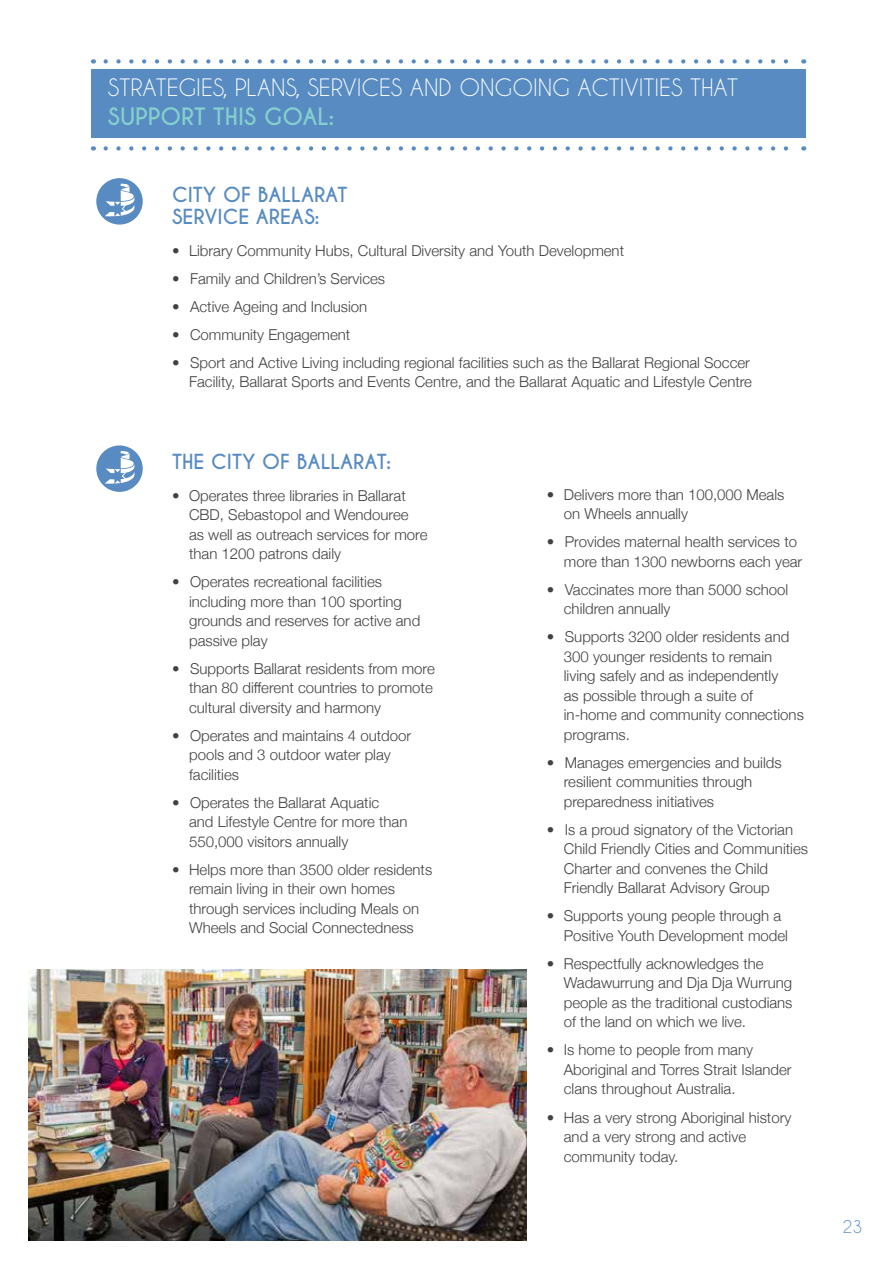
<style>
.page{position:relative;width:893px;height:1263px;background:#fff}
.page>*{position:absolute;margin:0;border:0;box-sizing:border-box;transform-origin:0 0}
.t1{font:22.5px "Caviar Dreams";color:#fff}
.t2{font:700 22.5px "Caviar Dreams";color:#85d0ce}
.t3{font:700 19.5px/22.5px "Caviar Dreams";color:#578bc1}
.t4{font:16.5px "Caviar Dreams";color:#578bc1}
.t5{font:300 15px/19.5px "Helvetica Neue";color:#414042}
</style>
<div class="page">
<div style="left:91px;top:69px;width:714px;height:68px;background:#578bc1"></div>
<svg style="left:106px;top:146px;width:682px;height:5px"></svg>
<svg style="left:106px;top:59px;width:682px;height:5px"></svg>
<div style="left:96px;top:178px;width:47px;height:47px;background:#578bc1;border-radius:50%"></div>
<svg style="left:105px;top:184px;width:29px;height:32px"></svg>
<div style="left:96px;top:445px;width:47px;height:47px;background:#578bc1;border-radius:50%"></div>
<svg style="left:105px;top:451px;width:29px;height:33px"></svg>
<img style="left:29px;top:969px;width:497px;height:271px">
<h1 class="t1" style="left:108px;top:74px;width:632px">STRATEGIES, PLANS, SERVICES AND ONGOING ACTIVITIES THAT</h1>
<h1 class="t2" style="left:108px;top:103px;width:228px">SUPPORT THIS GOAL:</h1>
<h2 class="t3" style="left:172px;top:184px;width:177px">CITY OF BALLARAT<br>SERVICE AREAS:</h2>
<p class="t5" style="left:172px;top:240px;width:454px">• Library Community Hubs, Cultural Diversity and Youth Development</p>
<p class="t5" style="left:172px;top:268px;width:215px">• Family and Children’s Services</p>
<p class="t5" style="left:172px;top:296px;width:197px">• Active Ageing and Inclusion</p>
<p class="t5" style="left:172px;top:324px;width:180px">• Community Engagement</p>
<p class="t5" style="left:172px;top:352px;width:581px;text-align:right">• Sport and Active Living including regional facilities such as the Ballarat Regional Soccer<br>Facility, Ballarat Sports and Events Centre, and the Ballarat Aquatic and Lifestyle Centre</p>
<h2 class="t3" style="left:172px;top:451px;width:221px">THE CITY OF BALLARAT:</h2>
<p class="t5" style="left:189px;top:484px;width:240px;text-indent:-17px">• Operates three libraries in Ballarat<br>CBD, Sebastopol and Wendouree<br>as well as outreach services for more than 1200 patrons daily</p>
<p class="t5" style="left:189px;top:571px;width:233px;text-indent:-17px">• Operates recreational facilities including more than 100 sporting grounds and reserves for active and passive play</p>
<p class="t5" style="left:189px;top:657px;width:247px;text-indent:-17px">• Supports Ballarat residents from more than 80 different countries to promote cultural diversity and harmony</p>
<p class="t5" style="left:189px;top:724px;width:224px;text-indent:-17px">• Operates and maintains 4 outdoor pools and 3 outdoor water play facilities</p>
<p class="t5" style="left:189px;top:791px;width:220px;text-indent:-17px">• Operates the Ballarat Aquatic and Lifestyle Centre for more than<br>550,000 visitors annually</p>
<p class="t5" style="left:189px;top:858px;width:245px;text-indent:-17px">• Helps more than 3500 older residents remain living in their own homes through services including Meals on Wheels and Social Connectedness</p>
<p class="t5" style="left:564px;top:484px;width:222px;text-indent:-17px">• Delivers more than 100,000 Meals on Wheels annually</p>
<p class="t5" style="left:564px;top:531px;width:240px;text-indent:-17px">• Provides maternal health services to more than 1300 newborns each year</p>
<p class="t5" style="left:564px;top:579px;width:226px;text-indent:-17px">• Vaccinates more than 5000 school children annually</p>
<p class="t5" style="left:564px;top:626px;width:242px;text-indent:-17px">• Supports 3200 older residents and<br>300 younger residents to remain living safely and as independently<br>as possible through a suite of in-home and community connections programs.</p>
<p class="t5" style="left:564px;top:752px;width:219px;text-indent:-17px">• Manages emergencies and builds resilient communities through preparedness initiatives</p>
<p class="t5" style="left:564px;top:819px;width:246px;text-indent:-17px">• Is a proud signatory of the Victorian Child Friendly Cities and Communities Charter and convenes the Child Friendly Ballarat Advisory Group</p>
<p class="t5" style="left:564px;top:905px;width:226px;text-indent:-17px">• Supports young people through a<br>Positive Youth Development model</p>
<p class="t5" style="left:564px;top:953px;width:230px;text-indent:-17px">• Respectfully acknowledges the<br>Wadawurrung and Dja Dja Wurrung people as the traditional custodians of the land on which we live.</p>
<p class="t5" style="left:564px;top:1039px;width:229px;text-indent:-17px">• Is home to people from many<br>Aboriginal and Torres Strait Islander clans throughout Australia.</p>
<p class="t5" style="left:564px;top:1106px;width:229px;text-indent:-17px">• Has a very strong Aboriginal history and a very strong and active community today.</p>
<p class="t4" style="left:842px;top:1217px;width:22px">23</p>
</div>
